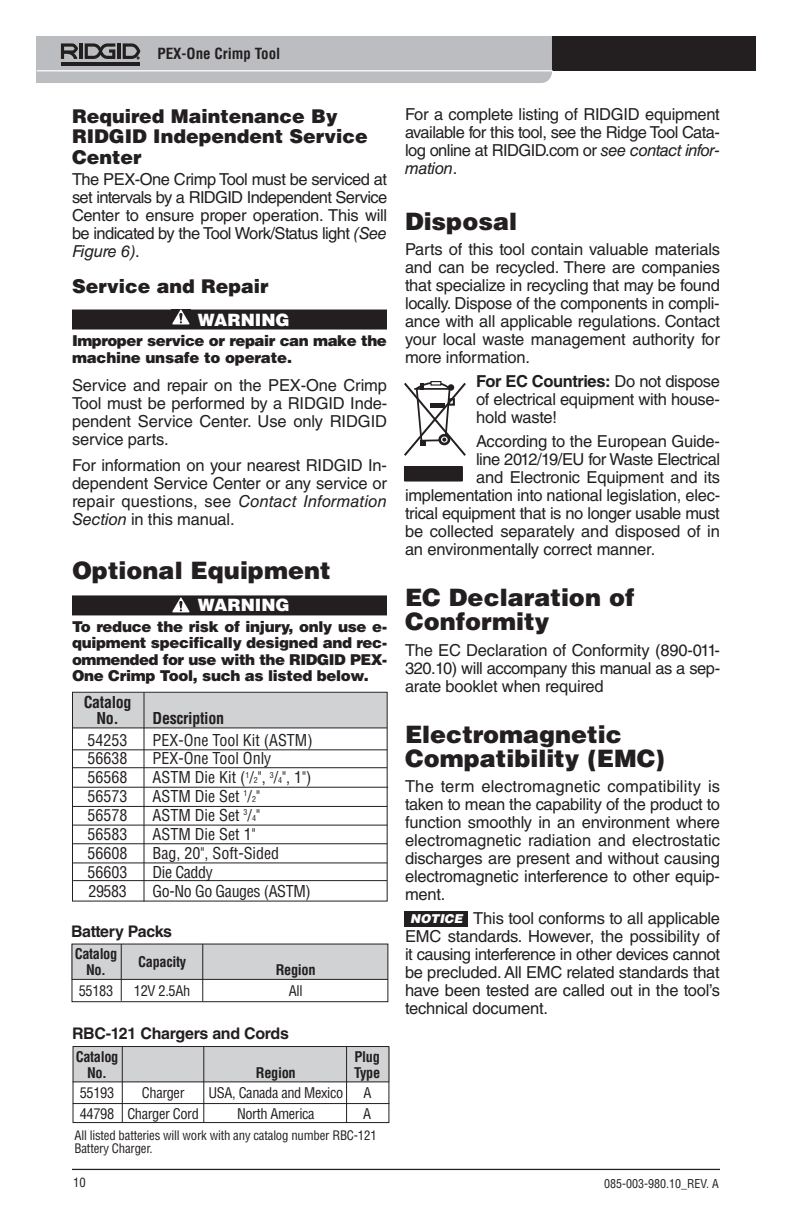
<style>
.page{position:relative;width:792px;height:1224px;background:#fff}
.page>*{position:absolute;margin:0;border:0;box-sizing:border-box;transform-origin:0 0}
.t1{font:900 24px/24px "Helvetica LT Std";color:#231f20}
.t2{font:900 19px/20.6px "Helvetica LT Std";color:#231f20}
.t3{font:900 17px "Helvetica LT Std";color:#fff}
.t4{font:16.4px/18px "Helvetica LT Std";letter-spacing:-.01em;color:#231f20;text-align:justify}
.t5{font:16.4px "Helvetica LT Std";letter-spacing:-.03em;color:#231f20}
.t6{font:condensed 16px "Helvetica LT Std";color:#231f20}
.t7{font:700 16px "Helvetica LT Std";letter-spacing:-.015em;color:#231f20}
.t8{font:condensed 16px "Helvetica LT Std";letter-spacing:-.025em;color:#231f20}
.t9{font:700 condensed 16px/16px "Helvetica LT Std";letter-spacing:-.02em;color:#231f20}
.t10{font:900 15px/16.4px "Helvetica LT Std";letter-spacing:-.03em;color:#231f20}
.t11{font:700 condensed 15px "Helvetica LT Std";color:#231f20}
.t12{font:condensed 14.4px "Helvetica LT Std";letter-spacing:-.025em;color:#231f20}
.t13{font:700 condensed 14.4px "Helvetica LT Std";letter-spacing:-.025em;color:#231f20}
.t14{font:condensed 12.8px/12.8px "Helvetica LT Std";letter-spacing:-.015em;color:#231f20}
.t15{font:condensed 12.6px "Helvetica LT Std";color:#231f20}
.t16{font:italic 900 12.2px "Helvetica LT Std";color:#fff}
.t17{font:condensed 12px "Helvetica LT Std";color:#231f20}
.s1{font-style:italic}
.s2{font-size:8px}
.s3{font-weight:700}
</style>
<div class="page">
<div style="left:72px;top:310px;width:315px;height:20px;background:#231f20"></div>
<div style="left:72px;top:595px;width:315px;height:20px;background:#231f20"></div>
<svg style="left:172px;top:612px;width:18px;height:1px"></svg>
<svg style="left:172px;top:597px;width:18px;height:15px"></svg>
<div style="left:171px;top:309px;width:19px;height:17px;background:#8d8b8c"></div>
<svg style="left:172px;top:309px;width:18px;height:15px"></svg>
<div style="left:403px;top:37px;width:353px;height:34px;background:#231f20"></div>
<hr style="left:37px;top:70px;width:516px;height:1px;background:#fff">
<svg style="left:36px;top:36px;width:516px;height:47px;background:#b7b8bb"></svg>
<hr style="left:72px;top:1169px;width:648px;height:1px;background:#231f20">
<svg style="left:404px;top:381px;width:62px;height:75px"></svg>
<div style="left:404px;top:467px;width:58px;height:14px;background:#231f20"></div>
<div style="left:73px;top:693px;width:314px;height:35px;background:#d1d2d4"></div>
<div style="left:72px;top:692px;width:316px;height:210px;border:1px solid #231f20"></div>
<hr style="left:72px;top:727px;width:315px;height:1px;background:#231f20">
<hr style="left:144px;top:692px;width:1px;height:210px;background:#231f20">
<hr style="left:72px;top:749px;width:315px;height:1px;background:#231f20">
<hr style="left:72px;top:767px;width:315px;height:1px;background:#231f20">
<hr style="left:73px;top:787px;width:315px;height:1px;background:#231f20">
<div style="left:404px;top:912px;width:64px;height:15px;background:#231f20"></div>
<hr style="left:72px;top:862px;width:315px;height:1px;background:#231f20">
<hr style="left:73px;top:825px;width:314px;height:1px;background:#231f20">
<hr style="left:72px;top:806px;width:315px;height:1px;background:#231f20">
<hr style="left:72px;top:843px;width:315px;height:1px;background:#231f20">
<div style="left:72px;top:944px;width:316px;height:35px;background:#d1d2d4"></div>
<div style="left:72px;top:944px;width:316px;height:58px;border:1px solid #231f20"></div>
<hr style="left:72px;top:979px;width:316px;height:1px;background:#231f20">
<hr style="left:121px;top:944px;width:1px;height:57px;background:#231f20">
<hr style="left:202px;top:944px;width:1px;height:57px;background:#231f20">
<hr style="left:73px;top:880px;width:314px;height:1px;background:#231f20">
<div style="left:73px;top:1047px;width:316px;height:35px;background:#d1d2d4"></div>
<div style="left:73px;top:1046px;width:316px;height:77px;border:1px solid #231f20"></div>
<hr style="left:73px;top:1103px;width:316px;height:1px;background:#231f20">
<hr style="left:73px;top:1082px;width:316px;height:1px;background:#231f20">
<hr style="left:122px;top:1046px;width:1px;height:76px;background:#231f20">
<hr style="left:346px;top:1047px;width:1px;height:76px;background:#231f20">
<hr style="left:203px;top:1046px;width:1px;height:77px;background:#231f20">
<p class="t11" style="left:157px;top:48px;width:125px">PEX-One Crimp Tool</p>
<p class="t2" style="left:72px;top:108px;width:297px">Required Maintenance By<br>RIDGID Independent Service<br>Center</p>
<p class="t4" style="left:72px;top:172px;width:317px">The PEX-One Crimp Tool must be serviced at set intervals by a RIDGID Independent Service Center to ensure proper operation. This will be indicated by the Tool Work/Status light <span class="s1">(See Figure 6)</span>.</p>
<p class="t2" style="left:72px;top:278px;width:198px">Service and Repair</p>
<p class="t3" style="left:198px;top:313px;width:93px">WARNING</p>
<p class="t10" style="left:72px;top:334px;width:316px">Improper service or repair can make the machine unsafe to operate.</p>
<p class="t4" style="left:72px;top:378px;width:317px">Service and repair on the PEX-One Crimp Tool must be performed by a RIDGID Inde - pendent Service Center. Use only RIDGID service parts.</p>
<p class="t4" style="left:72px;top:458px;width:317px">For information on your nearest RIDGID In - depen dent Service Center or any service or repair questions, see <span class="s1">Contact Information Section</span> in this manual.</p>
<h1 class="t1" style="left:72px;top:561px;width:260px">Optional Equipment</h1>
<p class="t3" style="left:198px;top:599px;width:93px">WARNING</p>
<p class="t10" style="left:72px;top:620px;width:317px;text-align:justify">To reduce the risk of injury, only use e - quipment specifically designed and rec&shy;ommended for use with the RIDGID PEX-One Crimp Tool, such as listed below.</p>
<p class="t9" style="left:96px;top:695px;width:129px;text-indent:-13px">Catalog<br>No. Description</p>
<p class="t6" style="left:88px;top:734px;width:41px">54253</p>
<p class="t6" style="left:153px;top:734px;width:162px">PEX-One Tool Kit (ASTM)</p>
<p class="t6" style="left:88px;top:752px;width:41px">56638</p>
<p class="t6" style="left:153px;top:752px;width:120px">PEX-One Tool Only</p>
<p class="t6" style="left:88px;top:771px;width:41px">56568</p>
<p class="t6" style="left:153px;top:771px;width:161px">ASTM Die Kit (<sup>1</sup>/<span class="s2">2</span>", <sup>3</sup>/<span class="s2">4</span>", 1")</p>
<p class="t6" style="left:88px;top:790px;width:41px">56573</p>
<p class="t6" style="left:153px;top:790px;width:109px">ASTM Die Set <sup>1</sup>/<span class="s2">2</span>"</p>
<p class="t6" style="left:88px;top:809px;width:41px">56578</p>
<p class="t6" style="left:153px;top:809px;width:109px">ASTM Die Set <sup>3</sup>/<span class="s2">4</span>"</p>
<p class="t6" style="left:88px;top:828px;width:41px">56583</p>
<p class="t6" style="left:153px;top:828px;width:105px">ASTM Die Set 1"</p>
<p class="t6" style="left:88px;top:847px;width:41px">56608</p>
<p class="t6" style="left:153px;top:847px;width:128px">Bag, 20", Soft-Sided</p>
<p class="t6" style="left:88px;top:866px;width:41px">56603</p>
<p class="t8" style="left:153px;top:866px;width:62px">Die Caddy</p>
<p class="t6" style="left:88px;top:885px;width:40px">29583</p>
<p class="t8" style="left:153px;top:885px;width:160px">Go-No Go Gauges (ASTM)</p>
<p class="t7" style="left:71px;top:926px;width:103px">Battery Packs</p>
<p class="t13" style="left:75px;top:948px;width:44px">Catalog</p>
<p class="t13" style="left:138px;top:956px;width:49px">Capacity</p>
<p class="t13" style="left:86px;top:964px;width:22px">No.</p>
<p class="t13" style="left:276px;top:964px;width:41px">Region</p>
<p class="t12" style="left:79px;top:985px;width:36px">55183</p>
<p class="t12" style="left:134px;top:985px;width:58px">12V 2.5Ah</p>
<p class="t12" style="left:289px;top:985px;width:15px">All</p>
<p class="t7" style="left:72px;top:1027px;width:218px">RBC-121 Chargers and Cords</p>
<p class="t13" style="left:76px;top:1051px;width:44px">Catalog</p>
<p class="t13" style="left:355px;top:1051px;width:27px">Plug</p>
<p class="t13" style="left:87px;top:1067px;width:22px">No.</p>
<p class="t13" style="left:256px;top:1067px;width:41px">Region</p>
<p class="t13" style="left:354px;top:1067px;width:28px">Type</p>
<p class="t12" style="left:80px;top:1087px;width:36px">55193</p>
<p class="t12" style="left:142px;top:1087px;width:44px">Charger</p>
<p class="t12" style="left:208px;top:1087px;width:136px">USA, Canada and Mexico</p>
<p class="t12" style="left:363px;top:1087px;width:10px">A</p>
<p class="t12" style="left:80px;top:1108px;width:121px">44798 Charger Cord</p>
<p class="t12" style="left:237px;top:1108px;width:79px">North America</p>
<p class="t12" style="left:363px;top:1108px;width:10px">A</p>
<p class="t14" style="left:75px;top:1130px;width:304px">All listed batteries will work with any catalog number RBC-121<br>Battery Charger.</p>
<p class="t4" style="left:405px;top:107px;width:317px">For a complete listing of RIDGID equipment avail able for this tool, see the Ridge Tool Cata - log online at RIDGID.com or <span class="s1">see contact infor&shy;mation</span>.</p>
<h1 class="t1" style="left:405px;top:212px;width:114px">Disposal</h1>
<p class="t4" style="left:405px;top:242px;width:317px">Parts of this tool contain valuable materials and can be recycled. There are companies that specialize in recycling that may be found locally. Dispose of the components in compli&shy;ance with all applicable regulations. Contact your local waste management authority for more information.</p>
<p class="t4" style="left:476px;top:374px;width:245px"><span class="s3">For EC Countries:</span> Do not dispose of elec trical equipment with house&shy;hold waste!</p>
<p class="t4" style="left:476px;top:434px;width:245px">According to the European Guide -</p>
<p class="t5" style="left:476px;top:453px;width:245px">line 2012/ 19/EU for Waste Elec trical</p>
<p class="t4" style="left:476px;top:470px;width:245px">and Electronic Equipment and its</p>
<p class="t4" style="left:405px;top:488px;width:317px">imple men tation into national legislation, elec-</p>
<p class="t4" style="left:405px;top:506px;width:316px">trical equipment that is no longer usable must</p>
<p class="t4" style="left:405px;top:524px;width:317px">be collected separately and disposed of in</p>
<p class="t4" style="left:405px;top:542px;width:252px">an environmentally correct manner.</p>
<h1 class="t1" style="left:405px;top:588px;width:231px">EC Declaration of<br>Conformity</h1>
<p class="t4" style="left:405px;top:642px;width:317px">The EC Declaration of Conformity (890-011- 320.10) will accompany this manual as a sep&shy;arate booklet when required</p>
<h1 class="t1" style="left:405px;top:724px;width:261px">Electromagnetic<br>Compatibility (EMC)</h1>
<p class="t4" style="left:405px;top:779px;width:317px">The term electromagnetic compatibility is taken to mean the capability of the product to function smoothly in an environment where electromagnetic radiation and electrostatic discharges are present and without causing electromagnetic interference to other equip&shy;ment.</p>
<p class="t4" style="left:405px;top:911px;width:317px;text-indent:68px">This tool conforms to all applicable EMC standards. However, the possibility of it causing interference in other devices cannot be precluded. All EMC related standards that have been tested are called out in the tool’s technical document.</p>
<p class="t16" style="left:410px;top:915px;width:54px">NOTICE</p>
<p class="t15" style="left:73px;top:1178px;width:14px">10</p>
<p class="t17" style="left:604px;top:1179px;width:116px">085-003-980.10_REV. A</p>
</div>
